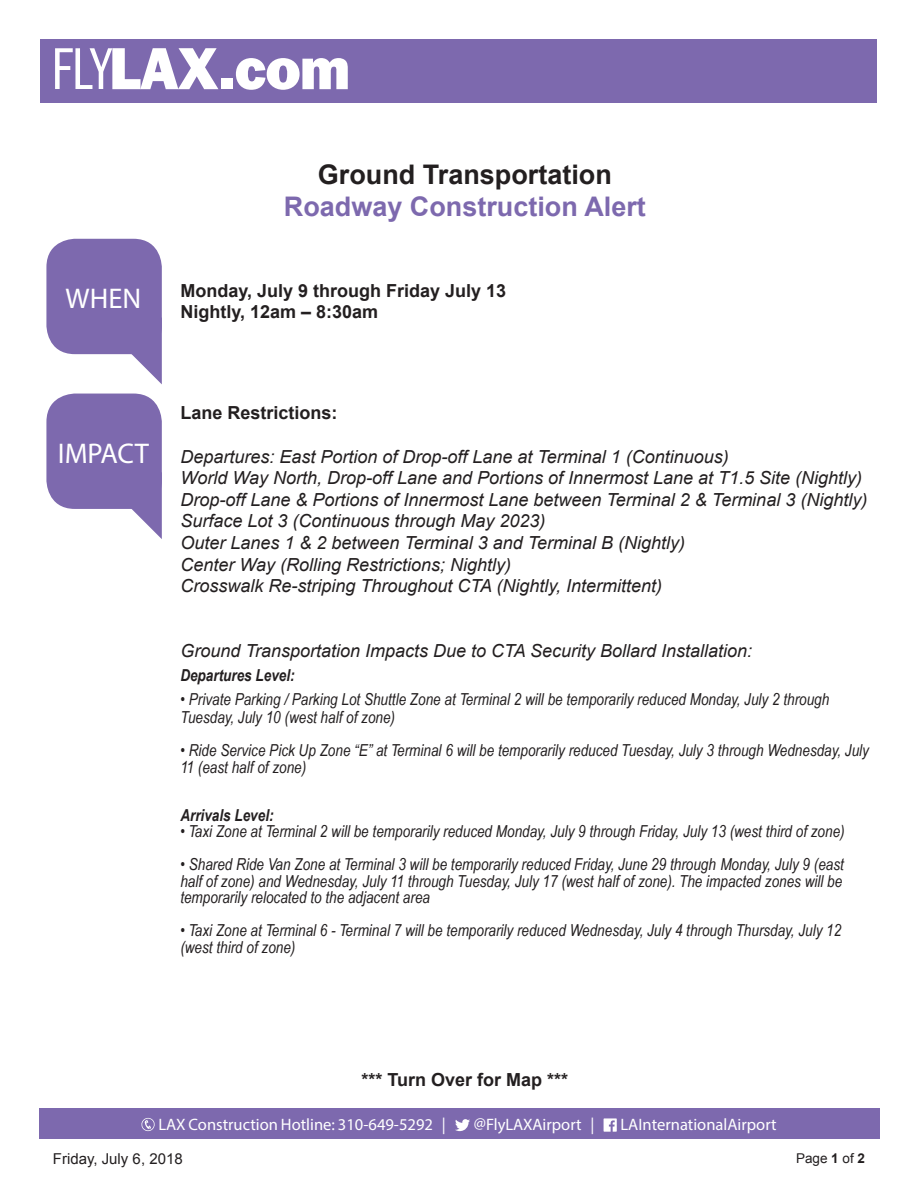
<style>
.page{position:relative;width:918px;height:1188px;background:#fff}
.page>*{position:absolute;margin:0;border:0;box-sizing:border-box;transform-origin:0 0}
.t1{font:28.5px "Myriad Pro";color:#fff}
.t2{font:700 27px "Arial";color:#7d69ae}
.t3{font:700 27px "Arial";color:#231f20}
.t4{font:italic 18px "Arial";color:#231f20}
.t5{font:700 18px "Arial";color:#231f20}
.t6{font:italic 16.5px/16.5px "Arial Narrow";color:#231f20}
.t7{font:16.5px "Myriad Pro";color:#fff}
.t8{font:italic 700 16.5px "Arial Narrow";color:#231f20}
.t9{font:15px "Arial";color:#231f20}
.t10{font:13.5px "Arial";color:#231f20}
.s1{font-weight:700}
</style>
<div class="page">
<div style="left:40px;top:39px;width:838px;height:63px;background:#7d69ae"></div>
<svg style="left:119px;top:331px;width:43px;height:53px"></svg>
<div style="left:46px;top:239px;width:116px;height:115px;background:#7d69ae;border-radius:28px"></div>
<svg style="left:132px;top:486px;width:30px;height:53px"></svg>
<div style="left:46px;top:394px;width:116px;height:115px;background:#7d69ae;border-radius:28px"></div>
<div style="left:39px;top:1109px;width:840px;height:30px;background:#7d69ae"></div>
<svg style="left:141px;top:1118px;width:14px;height:13px"></svg>
<svg style="left:455px;top:1119px;width:15px;height:12px"></svg>
<svg style="left:604px;top:1118px;width:13px;height:14px"></svg>
<svg style="left:55px;top:48px;width:163px;height:41px"></svg>
<div style="left:221px;top:78px;width:11px;height:11px;background:#fff"></div>
<svg style="left:236px;top:58px;width:112px;height:32px"></svg>
<p class="t1" style="left:66px;top:281px;width:77px">WHEN</p>
<p class="t3" style="left:318px;top:157px;width:296px">Ground Transportation</p>
<p class="t2" style="left:284px;top:189px;width:364px">Roadway Construction Alert</p>
<p class="t5" style="left:180px;top:278px;width:327px">Monday, July 9 through Friday July 13</p>
<p class="t5" style="left:180px;top:300px;width:199px">Nightly, 12am – 8:30am</p>
<p class="t1" style="left:58px;top:436px;width:93px">IMPACT</p>
<p class="t5" style="left:180px;top:401px;width:159px">Lane Restrictions:</p>
<p class="t4" style="left:180px;top:445px;width:550px">Departures: East Portion of Drop-off Lane at Terminal 1 (Continuous)</p>
<p class="t4" style="left:180px;top:466px;width:683px">World Way North, Drop-off Lane and Portions of Innermost Lane at T1.5 Site (Nightly)</p>
<p class="t4" style="left:180px;top:488px;width:688px">Drop-off Lane &amp; Portions of Innermost Lane between Terminal 2 &amp; Terminal 3 (Nightly)</p>
<p class="t4" style="left:180px;top:509px;width:367px">Surface Lot 3 (Continuous through May 2023)</p>
<p class="t4" style="left:180px;top:531px;width:506px">Outer Lanes 1 &amp; 2 between Terminal 3 and Terminal B (Nightly)</p>
<p class="t4" style="left:180px;top:553px;width:332px">Center Way (Rolling Restrictions; Nightly)</p>
<p class="t4" style="left:180px;top:574px;width:483px">Crosswalk Re-striping Throughout CTA (Nightly, Intermittent)</p>
<p class="t4" style="left:180px;top:639px;width:573px">Ground Transportation Impacts Due to CTA Security Bollard Installation:</p>
<p class="t8" style="left:180px;top:663px;width:116px">Departures Level:</p>
<p class="t6" style="left:180px;top:690px;width:650px;line-height:18px">• Private Parking / Parking Lot Shuttle Zone at Terminal 2 will be temporarily reduced Monday, July 2 through<br>Tuesday, July 10 (west half of zone)</p>
<p class="t6" style="left:180px;top:742px;width:690px">• Ride Service Pick Up Zone “E” at Terminal 6 will be temporarily reduced Tuesday, July 3 through Wednesday, July<br>11 (east half of zone)</p>
<p class="t8" style="left:180px;top:802px;width:95px">Arrivals Level:</p>
<p class="t6" style="left:180px;top:823px;width:666px">• Taxi Zone at Terminal 2 will be temporarily reduced Monday, July 9 through Friday, July 13 (west third of zone)</p>
<p class="t6" style="left:180px;top:856px;width:665px;text-align:justify">• Shared Ride Van Zone at Terminal 3 will be temporarily reduced Friday, June 29 through Monday, July 9 (east half of zone) and Wednesday, July 11 through Tuesday, July 17 (west half of zone). The impacted zones will be temporarily relocated to the adjacent area</p>
<p class="t6" style="left:180px;top:922px;width:662px">• Taxi Zone at Terminal 6 - Terminal 7 will be temporarily reduced Wednesday, July 4 through Thursday, July 12 (west third of zone)</p>
<p class="t5" style="left:362px;top:1067px;width:208px">*** Turn Over for Map ***</p>
<p class="t7" style="left:158px;top:1114px;width:289px">LAX Construction Hotline: 310-649-5292 |</p>
<p class="t7" style="left:474px;top:1114px;width:122px">@FlyLAXAirport |</p>
<p class="t7" style="left:620px;top:1114px;width:158px">LAInternationalAirport</p>
<p class="t9" style="left:53px;top:1149px;width:131px">Friday, July 6, 2018</p>
<p class="t10" style="left:796px;top:1150px;width:71px">Page <span class="s1">1</span> of <span class="s1">2</span></p>
</div>
